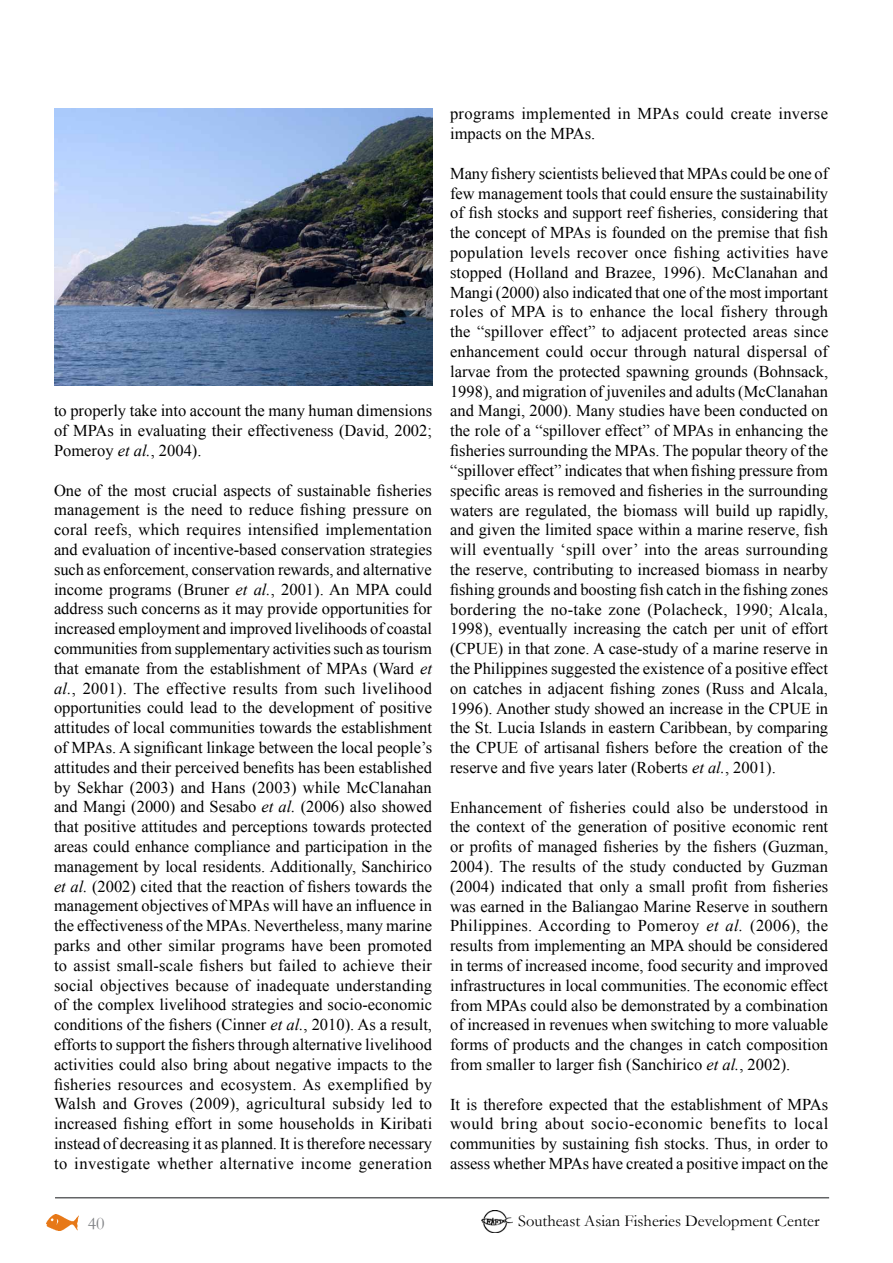
<style>
.page{position:relative;width:893px;height:1263px;background:#fff}
.page>*{position:absolute;margin:0;border:0;box-sizing:border-box;transform-origin:0 0}
.t1{font:18px "Garamond";color:#808285}
.t2{font:16.5px/19.8px "Times New Roman";color:#000;text-align:justify}
.t3{font:16.5px/19.8px "Times New Roman";letter-spacing:.02em;color:#000}
.t4{font:16.5px "Garamond";color:#000}
.s1{font-style:italic}
</style>
<div class="page">
<img style="left:47px;top:1214px;width:32px;height:16px">
<img style="left:482px;top:1210px;width:30px;height:22px">
<hr style="left:55px;top:1197px;width:774px;height:1px;background:#636466">
<img style="left:54px;top:108px;width:378px;height:277px">
<p class="t2" style="left:54px;top:401px;width:380px">to properly take into account the many human dimensions of MPAs in evaluating their effectiveness (David, 2002; Pomeroy <span class="s1">et al.</span>, 2004).</p>
<p class="t2" style="left:54px;top:480px;width:380px">One of the most crucial aspects of sustainable fisheries management is the need to reduce fishing pressure on coral reefs, which requires intensified implementation and evaluation of incentive-based conservation strategies such as enforcement, conservation rewards, and alternative income programs (Bruner <span class="s1">et al.</span>, 2001). An MPA could address such concerns as it may provide opportunities for increased employment and improved livelihoods of coastal communities from supplementary activities such as tourism that emanate from the establishment of MPAs (Ward <span class="s1">et al.</span>, 2001). The effective results from such livelihood opportunities could lead to the development of positive attitudes of local communities towards the establishment of MPAs. A significant linkage between the local people’s attitudes and their perceived benefits has been established by Sekhar (2003) and Hans (2003) while McClanahan and Mangi (2000) and Sesabo <span class="s1">et al.</span> (2006) also showed that positive attitudes and perceptions towards protected areas could enhance compliance and participation in the management by local residents. Additionally, Sanchirico <span class="s1">et al.</span> (2002) cited that the reaction of fishers towards the management objectives of MPAs will have an influence in the effectiveness of the MPAs. Nevertheless, many marine parks and other similar programs have been promoted to assist small-scale fishers but failed to achieve their social objectives because of inadequate understanding of the complex livelihood strategies and socio-economic conditions of the fishers (Cinner <span class="s1">et al.</span>, 2010). As a result, efforts to support the fishers through alternative livelihood activities could also bring about negative impacts to the fisheries resources and ecosystem. As exemplified by Walsh and Groves (2009), agricultural subsidy led to increased fishing effort in some households in Kiribati instead of decreasing it as planned. It is therefore necessary to investigate whether alternative income generation</p>
<p class="t3" style="left:450px;top:104px;width:379px">programs implemented in MPAs could create inverse impacts on the MPAs.</p>
<p class="t2" style="left:450px;top:163px;width:380px">Many fishery scientists believed that MPAs could be one of few management tools that could ensure the sustainability of fish stocks and support reef fisheries, considering that the concept of MPAs is founded on the premise that fish population levels recover once fishing activities have stopped (Holland and Brazee, 1996). McClanahan and Mangi (2000) also indicated that one of the most important roles of MPA is to enhance the local fishery through the “spillover effect” to adjacent protected areas since enhancement could occur through natural dispersal of larvae from the protected spawning grounds (Bohnsack, 1998), and migration of juveniles and adults (McClanahan and Mangi, 2000). Many studies have been conducted on the role of a “spillover effect” of MPAs in enhancing the fisheries surrounding the MPAs. The popular theory of the “spillover effect” indicates that when fishing pressure from specific areas is removed and fisheries in the surrounding waters are regulated, the biomass will build up rapidly, and given the limited space within a marine reserve, fish will eventually ‘spill over’ into the areas surrounding the reserve, contributing to increased biomass in nearby fishing grounds and boosting fish catch in the fishing zones bordering the no-take zone (Polacheck, 1990; Alcala, 1998), eventually increasing the catch per unit of effort (CPUE) in that zone. A case-study of a marine reserve in the Philippines suggested the existence of a positive effect on catches in adjacent fishing zones (Russ and Alcala, 1996). Another study showed an increase in the CPUE in the St. Lucia Islands in eastern Caribbean, by comparing the CPUE of artisanal fishers before the creation of the reserve and five years later (Roberts <span class="s1">et al.</span>, 2001).</p>
<p class="t2" style="left:450px;top:797px;width:380px">Enhancement of fisheries could also be understood in the context of the generation of positive economic rent or profits of managed fisheries by the fishers (Guzman, 2004). The results of the study conducted by Guzman (2004) indicated that only a small profit from fisheries was earned in the Baliangao Marine Reserve in southern Philippines. According to Pomeroy <span class="s1">et al.</span> (2006), the results from implementing an MPA should be considered in terms of increased income, food security and improved infrastructures in local communities. The economic effect from MPAs could also be demonstrated by a combination of increased in revenues when switching to more valuable forms of products and the changes in catch composition from smaller to larger fish (Sanchirico <span class="s1">et al.</span>, 2002).</p>
<p class="t2" style="left:450px;top:1094px;width:380px">It is therefore expected that the establishment of MPAs would bring about socio-economic benefits to local communities by sustaining fish stocks. Thus, in order to assess whether MPAs have created a positive impact on the</p>
<p class="t1" style="left:88px;top:1212px;width:18px">40</p>
<p class="t4" style="left:518px;top:1210px;width:303px">Southeast Asian Fisheries Development Center</p>
</div>
